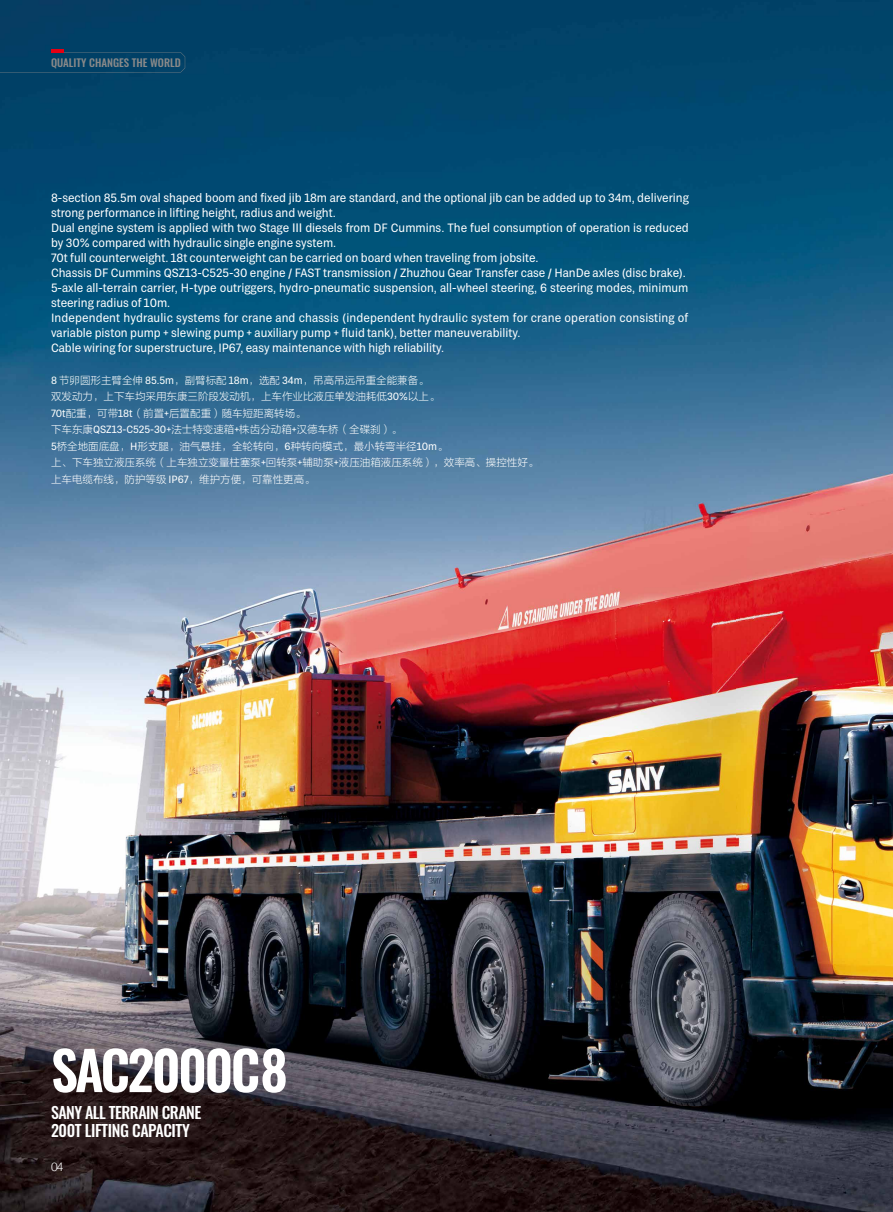
<style>
.page{position:relative;width:893px;height:1212px;background:#fff}
.page>*{position:absolute;margin:0;border:0;box-sizing:border-box;transform-origin:0 0}
.t1{font:600 53.4px "Oswald";letter-spacing:-.05em;color:#fff}
.t2{font:500 16.05px/17.9px "Oswald";letter-spacing:-.03em;color:#fff}
.t3{font:12px/15px "TRY Grtsk Exa";color:#fff}
.t4{font:300 12px "Helvetica Neue";color:#fff}
.t5{font:500 10.65px "Oswald";color:#898989}
.t6{font:10.5px/16.5px "FZLTKHK GBK1 0";color:#fff}
.s1{font-family:"Helvetica Neue"}
.s2{font-family:"TRY Grtsk Exa"}
</style>
<div class="page">
<img style="left:0;top:0;width:893px;height:1212px">
<div style="left:0;top:49px;width:185px;height:23px;background:#004066"></div>
<p class="t5" style="left:51px;top:53px;width:131px">QUALITY CHANGES THE WORLD</p>
<p class="t3" style="left:51px;top:190px;width:639px">8-section 85.5m oval shaped boom and fixed jib 18m are standard, and the optional jib can be added up to 34m, delivering strong performance in lifting height, radius and weight.<br>Dual engine system is applied with two Stage <span class="s1">Ⅲ</span> diesels from DF Cummins. The fuel consumption of operation is reduced by 30% compared with hydraulic single engine system.<br>70t full counterweight. 18t counterweight can be carried on board when traveling from jobsite.<br>Chassis DF Cummins QSZ13-C525-30 engine / FAST transmission / Zhuzhou Gear Transfer case / HanDe axles (disc brake).<br>5-axle all-terrain carrier, H-type outriggers, hydro-pneumatic suspension, all-wheel steering, 6 steering modes, minimum steering radius of 10m.<br>Independent hydraulic systems for crane and chassis (independent hydraulic system for crane operation consisting of variable piston pump + slewing pump + auxiliary pump + fluid tank), better maneuverability.<br>Cable wiring for superstructure, IP67, easy maintenance with high reliability.</p>
<p class="t6" style="left:51px;top:372px;width:489px"><span class="s2">8</span> 节卵圆形主臂全伸 <span class="s2">85.5m</span>，副臂标配 <span class="s2">18m</span>，选配 <span class="s2">34m</span>，吊高吊远吊重全能兼备。<br>双发动力，上下车均采用东康三阶段发动机，上车作业比液压单发油耗低<span class="s2">30%</span>以上。<br><span class="s2">70t</span>配重，可带<span class="s2">18t</span>（前置<span class="s2">+</span>后置配重）随车短距离转场。<br>下车东康<span class="s2">QSZ13-C525-30+</span>法士特变速箱<span class="s2">+</span>株齿分动箱<span class="s2">+</span>汉德车桥（全碟刹）。<br><span class="s2">5</span>桥全地面底盘，<span class="s2">H</span>形支腿，油气悬挂，全轮转向，<span class="s2">6</span>种转向模式，最小转弯半径<span class="s2">10m</span>。<br>上、下车独立液压系统（上车独立变量柱塞泵<span class="s2">+</span>回转泵<span class="s2">+</span>辅助泵<span class="s2">+</span>液压油箱液压系统），效率高、操控性好。上车电缆布线，防护等级 <span class="s2">IP67</span>，维护方便，可靠性更高。</p>
<h1 class="t1" style="left:51px;top:1023px;width:238px">SAC2000C8</h1>
<h2 class="t2" style="left:51px;top:1102px;width:152px">SANY ALL TERRAIN CRANE<br>200T LIFTING CAPACITY</h2>
<p class="t4" style="left:51px;top:1157px;width:14px">04</p>
</div>
